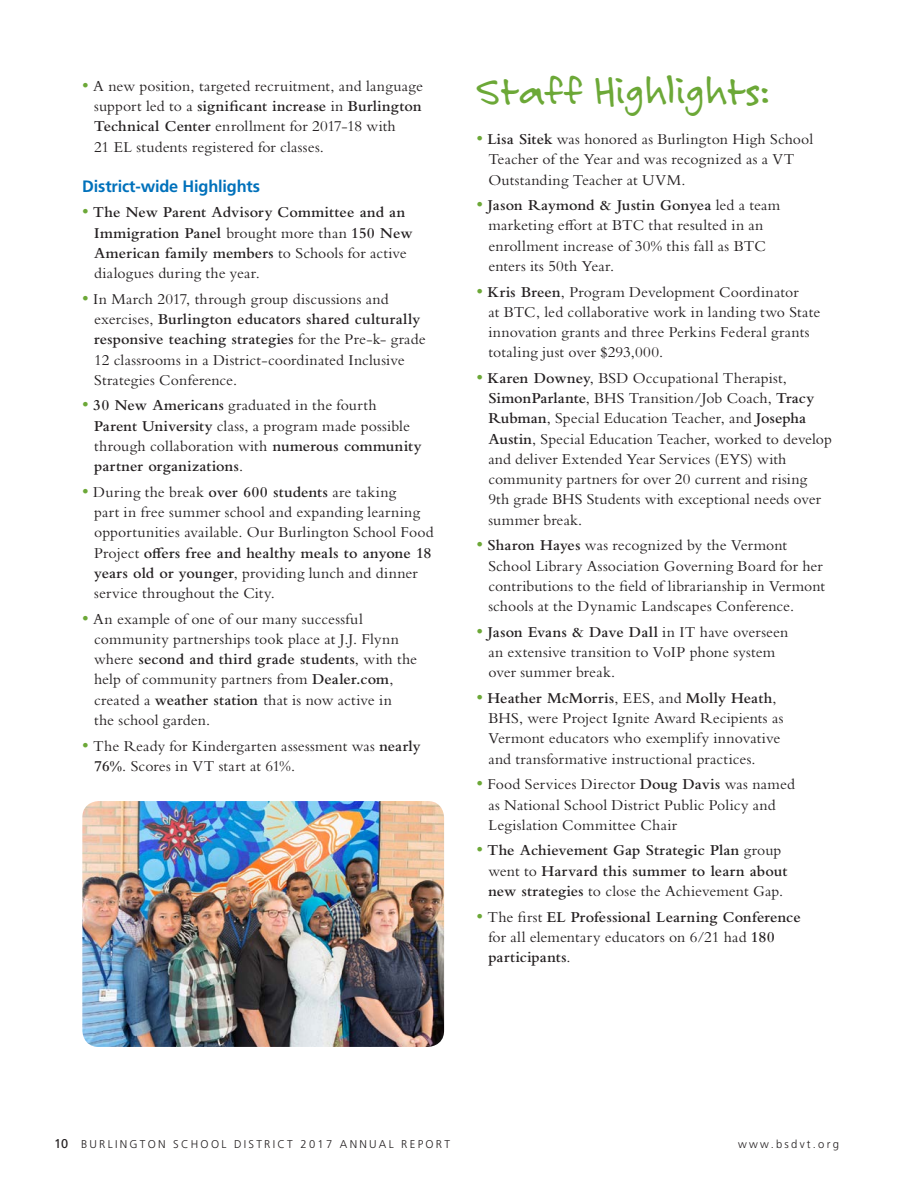
<style>
.page{position:relative;width:918px;height:1188px;background:#fff}
.page>*{position:absolute;margin:0;border:0;box-sizing:border-box;transform-origin:0 0}
.AR_Body_Copy__SERIF{font:43.5px "Felt Tip Roman";color:#6ca837}
.AR_Body_subhead{font:700 16.5px "Frutiger LT Std";letter-spacing:-.01em;color:#0071bb}
.AR_Body_Copy__SERIF-2{font:15.75px/20.2px "Bembo Std";letter-spacing:.01em;color:#231f20}
.AR_Body_Copy__SERIF-3{font:600 15.75px/20.2px "Bembo Std";letter-spacing:.005em;color:#231f20}
.t1{font:300 11.25px "Frutiger LT Std";letter-spacing:.2em;color:#231f20}
.s1{font-size:18.75px;color:#6ca837}
.s2{font-weight:600}
.s3{font-weight:400;font-size:18.75px;color:#6ca837}
.s4{font-weight:400}
.s5{font-weight:400;font-size:12.75px}
</style>
<div class="page">
<img style="left:82px;top:801px;width:362px;height:246px">
<p class="AR_Body_Copy__SERIF-2" style="left:82px;top:76px;width:342px"><span class="s1">•</span> A new position, targeted recruitment, and language</p>
<p class="AR_Body_Copy__SERIF-2" style="left:94px;top:96px;width:329px">support led to a <span class="s2">significant increase</span> in <span class="s2">Burlington<br>Technical Center</span> enrollment for 2017-18 with<br>21 EL students registered for classes.</p>
<p class="AR_Body_subhead" style="left:82px;top:176px;width:179px">District-wide Highlights</p>
<p class="AR_Body_Copy__SERIF-3" style="left:82px;top:202px;width:325px"><span class="s3">•</span> The New Parent Advisory Committee and an</p>
<p class="AR_Body_Copy__SERIF-2" style="left:94px;top:222px;width:320px"><span class="s2">Immigration Panel</span> brought more than <span class="s2">150 New<br>American family members</span> to Schools for active dialogues during the year.</p>
<p class="AR_Body_Copy__SERIF-2" style="left:82px;top:288px;width:308px"><span class="s1">•</span> In March 2017, through group discussions and</p>
<p class="AR_Body_Copy__SERIF-2" style="left:94px;top:309px;width:333px">exercises, <span class="s2">Burlington educators shared culturally responsive teaching strategies</span> for the Pre-k- grade 12 classrooms in a District-coordinated Inclusive Strategies Conference.</p>
<p class="AR_Body_Copy__SERIF-2" style="left:82px;top:395px;width:296px"><span class="s1">•</span> <span class="s2">30 New Americans</span> graduated in the fourth</p>
<p class="AR_Body_Copy__SERIF-3" style="left:94px;top:416px;width:329px">Parent University <span class="s4">class, a program made possible through collaboration with</span> numerous community partner organizations<span class="s4">.</span></p>
<p class="AR_Body_Copy__SERIF-2" style="left:82px;top:481px;width:316px"><span class="s1">•</span> During the break <span class="s2">over 600 students</span> are taking</p>
<p class="AR_Body_Copy__SERIF-2" style="left:94px;top:502px;width:341px">part in free summer school and expanding learning opportunities available. Our Burlington School Food Project <span class="s2">offers free and healthy meals to anyone 18 years old or younger</span>, providing lunch and dinner service throughout the City.</p>
<p class="AR_Body_Copy__SERIF-2" style="left:82px;top:608px;width:282px"><span class="s1">•</span> An example of one of our many successful</p>
<p class="AR_Body_Copy__SERIF-2" style="left:94px;top:629px;width:325px">community partnerships took place at J.J. Flynn where <span class="s2">second and third grade students</span>, with the help of community partners from <span class="s2">Dealer.com</span>, created a <span class="s2">weather station</span> that is now active in<br>the school garden.</p>
<p class="AR_Body_Copy__SERIF-2" style="left:82px;top:735px;width:340px"><span class="s1">•</span> The Ready for Kindergarten assessment was <span class="s2">nearly</span></p>
<p class="AR_Body_Copy__SERIF-2" style="left:94px;top:756px;width:203px"><span class="s2">76%</span>. Scores in VT start at 61%.</p>
<p class="AR_Body_Copy__SERIF" style="left:476px;top:64px;width:294px">Staff Highlights:</p>
<p class="AR_Body_Copy__SERIF-2" style="left:476px;top:129px;width:338px"><span class="s1">•</span> <span class="s2">Lisa Sitek</span> was honored as Burlington High School</p>
<p class="AR_Body_Copy__SERIF-2" style="left:488px;top:149px;width:308px">Teacher of the Year and was recognized as a VT<br>Outstanding Teacher at UVM.</p>
<p class="AR_Body_Copy__SERIF-3" style="left:476px;top:195px;width:305px"><span class="s3">•</span> Jason Raymond &amp; Justin Gonyea <span class="s4">led a team</span></p>
<p class="AR_Body_Copy__SERIF-2" style="left:488px;top:215px;width:279px">marketing effort at BTC that resulted in an enrollment increase of 30% this fall as BTC enters its 50th Year.</p>
<p class="AR_Body_Copy__SERIF-2" style="left:476px;top:281px;width:324px"><span class="s1">•</span> <span class="s2">Kris Breen</span>, Program Development Coordinator</p>
<p class="AR_Body_Copy__SERIF-2" style="left:488px;top:301px;width:333px">at BTC, led collaborative work in landing two State innovation grants and three Perkins Federal grants totaling just over $293,000.</p>
<p class="AR_Body_Copy__SERIF-2" style="left:476px;top:368px;width:312px"><span class="s1">•</span> <span class="s2">Karen Downey</span>, BSD Occupational Therapist,</p>
<p class="AR_Body_Copy__SERIF-2" style="left:488px;top:388px;width:345px"><span class="s2">SimonParlante</span>, BHS Transition/Job Coach, <span class="s2">Tracy Rubman</span>, Special Education Teacher, and <span class="s2">Josepha Austin</span>, Special Education Teacher, worked to develop and deliver Extended Year Services (EYS) with community partners for over 20 current and rising 9th grade BHS Students with exceptional needs over summer break.</p>
<p class="AR_Body_Copy__SERIF-2" style="left:476px;top:535px;width:312px"><span class="s1">•</span> <span class="s2">Sharon Hayes</span> was recognized by the Vermont</p>
<p class="AR_Body_Copy__SERIF-2" style="left:488px;top:555px;width:338px">School Library Association Governing Board for her contributions to the field of librarianship in Vermont schools at the Dynamic Landscapes Conference.</p>
<p class="AR_Body_Copy__SERIF-3" style="left:476px;top:622px;width:313px"><span class="s3">•</span> Jason Evans &amp; Dave Dall <span class="s4">in IT have overseen</span></p>
<p class="AR_Body_Copy__SERIF-2" style="left:488px;top:642px;width:288px">an extensive transition to VoIP phone system over summer break.</p>
<p class="AR_Body_Copy__SERIF-3" style="left:476px;top:688px;width:302px"><span class="s3">•</span> Heather McMorris<span class="s4">, EES, and</span> Molly Heath<span class="s4">,</span></p>
<p class="AR_Body_Copy__SERIF-2" style="left:488px;top:708px;width:297px">BHS, were Project Ignite Award Recipients as<br>Vermont educators who exemplify innovative and transformative instructional practices.</p>
<p class="AR_Body_Copy__SERIF-2" style="left:476px;top:774px;width:320px"><span class="s1">•</span> Food Services Director <span class="s2">Doug Davis</span> was named</p>
<p class="AR_Body_Copy__SERIF-2" style="left:488px;top:794px;width:289px">as National School District Public Policy and<br>Legislation Committee Chair</p>
<p class="AR_Body_Copy__SERIF-3" style="left:476px;top:840px;width:306px"><span class="s3">•</span> The Achievement Gap Strategic Plan <span class="s4">group</span></p>
<p class="AR_Body_Copy__SERIF-3" style="left:488px;top:861px;width:300px"><span class="s4">went to</span> Harvard this summer to learn about new strategies <span class="s4">to close the Achievement Gap.</span></p>
<p class="AR_Body_Copy__SERIF-3" style="left:476px;top:907px;width:326px"><span class="s3">•</span> <span class="s4">The first</span> EL Professional Learning Conference</p>
<p class="AR_Body_Copy__SERIF-2" style="left:488px;top:927px;width:288px">for all elementary educators on 6/21 had <span class="s2">180 participants</span>.</p>
<p class="t1" style="left:54px;top:1138px;width:398px"><span class="s5">10</span> BURLINGTON SCHOOL DISTRICT 2017 ANNUAL REPORT</p>
<p class="t1" style="left:738px;top:1138px;width:102px">www.bsdvt.org</p>
</div>
